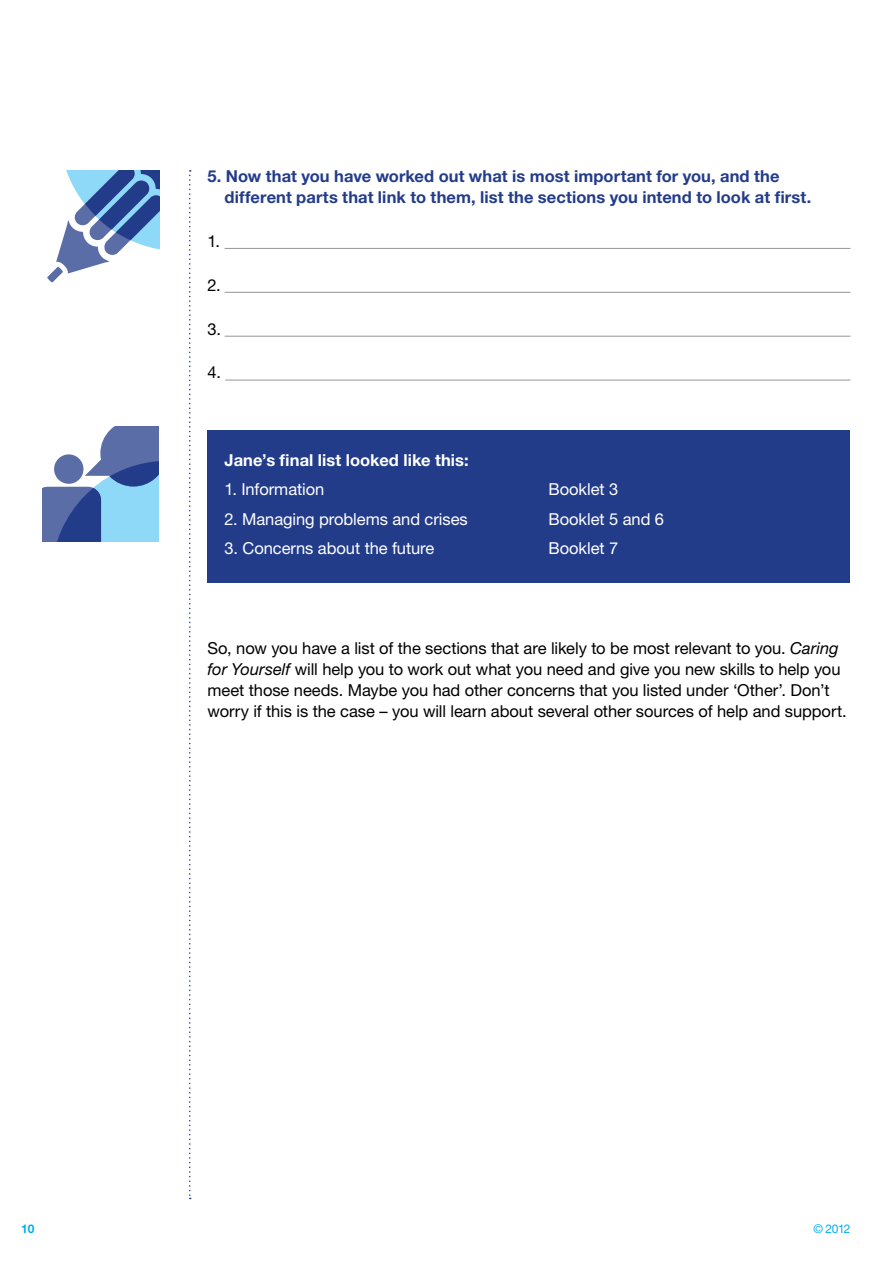
<style>
.page{position:relative;width:893px;height:1263px;background:#fff}
.page>*{position:absolute;margin:0;border:0;box-sizing:border-box;transform-origin:0 0}
.t1{font:16.5px/21px "Helvetica Neue LT Pro";letter-spacing:-.005em;color:#000}
.t2{font:700 16.5px/21px "Helvetica Neue LT Pro";letter-spacing:.005em;color:#233c8a}
.t3{font:16.5px "Helvetica Neue LT Pro";letter-spacing:-.005em;color:#fff}
.t4{font:700 16.5px "Helvetica Neue LT Pro";letter-spacing:.005em;color:#fff}
.t5{font:12px "Helvetica Neue LT Pro";color:#00aeef}
.t6{font:700 12px "Helvetica Neue LT Pro";color:#00aeef}
.s1{font-style:italic}
</style>
<div class="page">
<div style="left:207px;top:430px;width:643px;height:152px;background:#233c8a"></div>
<hr style="left:225px;top:248px;width:625px;height:1px;background:#939598">
<hr style="left:225px;top:292px;width:625px;height:1px;background:#939598">
<hr style="left:225px;top:336px;width:625px;height:1px;background:#939598">
<hr style="left:225px;top:380px;width:625px;height:1px;background:#939598">
<svg style="left:189px;top:170px;width:2px;height:1029px"></svg>
<svg style="left:43px;top:426px;width:116px;height:116px"></svg>
<svg style="left:47px;top:170px;width:112px;height:112px"></svg>
<p class="t2" style="left:225px;top:165px;width:588px;text-indent:-17px">5. Now that you have worked out what is most important for you, and the different parts that link to them, list the sections you intend to look at first.</p>
<p class="t1" style="left:207px;top:230px;width:14px">1.</p>
<p class="t1" style="left:207px;top:274px;width:15px">2.</p>
<p class="t1" style="left:207px;top:318px;width:15px">3.</p>
<p class="t1" style="left:207px;top:362px;width:15px">4.</p>
<p class="t4" style="left:225px;top:450px;width:246px">Jane’s final list looked like this:</p>
<p class="t3" style="left:225px;top:479px;width:101px">1. Information</p>
<p class="t3" style="left:548px;top:479px;width:71px">Booklet 3</p>
<p class="t3" style="left:225px;top:509px;width:245px">2. Managing problems and crises</p>
<p class="t3" style="left:549px;top:509px;width:117px">Booklet 5 and 6</p>
<p class="t3" style="left:225px;top:538px;width:211px">3. Concerns about the future</p>
<p class="t3" style="left:549px;top:538px;width:71px">Booklet 7</p>
<p class="t1" style="left:208px;top:638px;width:641px">So, now you have a list of the sections that are likely to be most relevant to you. <span class="s1">Caring for Yourself</span> will help you to work out what you need and give you new skills to help you meet those needs. Maybe you had other concerns that you listed under ‘Other’. Don’t worry if this is the case – you will learn about several other sources of help and support.</p>
<p class="t6" style="left:21px;top:1221px;width:15px">10</p>
<p class="t5" style="left:813px;top:1222px;width:39px">© 2012</p>
</div>
